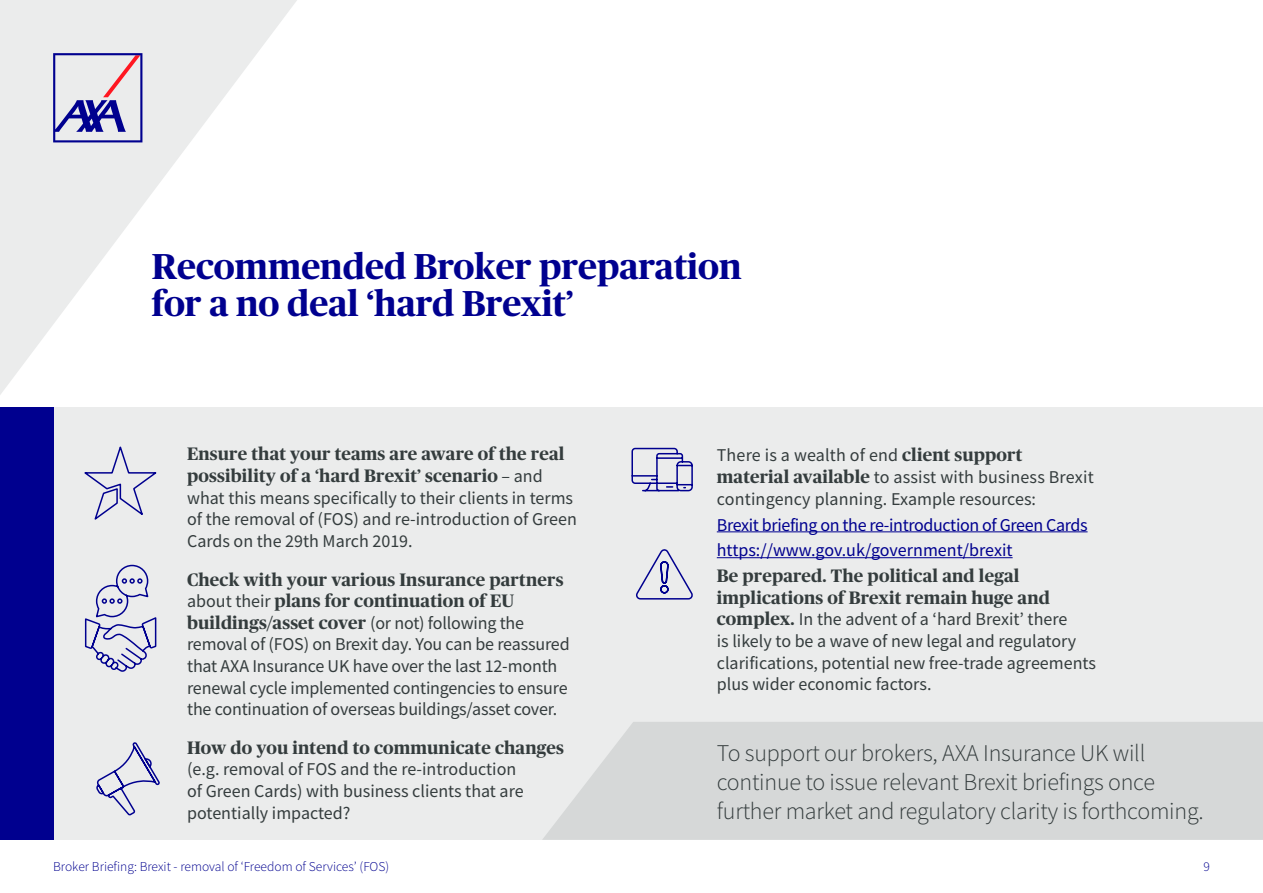
<style>
.page{position:relative;width:1263px;height:893px;background:#fff}
.page>*{position:absolute;margin:0;border:0;box-sizing:border-box;transform-origin:0 0}
._1_-_A4_-_TITLE_-_Pa{font:700 36px/37.5px "Publico Headline";color:#00008f}
._2_-_A4_-_INTRO{font:300 24px/28.8px "Source Sans Pro";letter-spacing:-.01em;color:#343c3d}
._4_-_A4_-_COPY_-_11p{font:18px/21.6px "Source Sans Pro";color:#343c3d}
._4_-_A4_-_COPY_-_11p-2{font:18px "Source Sans Pro";letter-spacing:-.02em;color:#00008f}
._4_-_A4_-_COPY_-_11p-3{font:18px "Source Sans Pro";color:#00008f}
.t1{font:300 13.5px "Source Sans Pro";color:#00008f}
.s1{font-family:"Publico Headline";font-weight:700}
</style>
<div class="page">
<svg style="left:0;top:0;width:297px;height:395px"></svg>
<div style="left:53px;top:407px;width:1210px;height:433px;background:#ebecec"></div>
<div style="left:0;top:407px;width:53px;height:433px;background:#00008f"></div>
<div style="left:542px;top:722px;width:721px;height:118px;background:#d6d8d8"></div>
<svg style="left:631px;top:447px;width:62px;height:45px"></svg>
<svg style="left:636px;top:549px;width:57px;height:51px"></svg>
<svg style="left:53px;top:53px;width:89px;height:89px;background:#b8b3d2"></svg>
<hr style="left:717px;top:531px;width:370px;height:1px;background:#00008f">
<hr style="left:717px;top:557px;width:296px;height:1px;background:#00008f">
<svg style="left:84px;top:446px;width:73px;height:74px"></svg>
<svg style="left:96px;top:742px;width:64px;height:74px"></svg>
<svg style="left:84px;top:564px;width:73px;height:108px"></svg>
<p class="_1_-_A4_-_TITLE_-_Pa" style="left:152px;top:245px;width:591px">Recommended Broker preparation for a no deal ‘hard Brexit’</p>
<p class="_4_-_A4_-_COPY_-_11p" style="left:187px;top:444px;width:391px"><span class="s1">Ensure that your teams are aware of the real possibility of a ‘hard Brexit’ scenario</span> – and what this means specifically to their clients in terms of the removal of (FOS) and re-introduction of Green Cards on the 29th March 2019.</p>
<p class="_4_-_A4_-_COPY_-_11p" style="left:187px;top:569px;width:384px"><span class="s1">Check with your various Insurance partners </span>about their <span class="s1">plans for continuation of EU buildings/asset cover</span> (or not) following the removal of (FOS) on Brexit day. You can be reassured that AXA Insurance UK have over the last 12-month renewal cycle implemented contingencies to ensure the continuation of overseas buildings/asset cover.</p>
<p class="_4_-_A4_-_COPY_-_11p" style="left:187px;top:737px;width:378px"><span class="s1">How do you intend to communicate changes </span>(e.g. removal of FOS and the re-introduction<br>of Green Cards) with business clients that are potentially impacted?</p>
<p class="_4_-_A4_-_COPY_-_11p" style="left:717px;top:445px;width:378px">There is a wealth of end <span class="s1">client support material available</span> to assist with business Brexit contingency planning. Example resources:</p>
<p class="_4_-_A4_-_COPY_-_11p-2" style="left:717px;top:513px;width:372px">Brexit briefing on the re-introduction of Green Cards</p>
<p class="_4_-_A4_-_COPY_-_11p-3" style="left:717px;top:539px;width:297px">https://www.gov.uk/government/brexit</p>
<p class="_4_-_A4_-_COPY_-_11p" style="left:717px;top:565px;width:381px"><span class="s1">Be prepared. The political and legal implications of Brexit remain huge and complex.</span> In the advent of a ‘hard Brexit’ there<br>is likely to be a wave of new legal and regulatory clarifications, potential new free-trade agreements plus wider economic factors.</p>
<p class="_2_-_A4_-_INTRO" style="left:717px;top:739px;width:488px">To support our brokers, AXA Insurance UK will continue to issue relevant Brexit briefings once further market and regulatory clarity is forthcoming.</p>
<p class="t1" style="left:53px;top:859px;width:338px">Broker Briefing: Brexit - removal of ‘Freedom of Services’ (FOS)</p>
<p class="t1" style="left:1203px;top:859px;width:8px">9</p>
</div>
